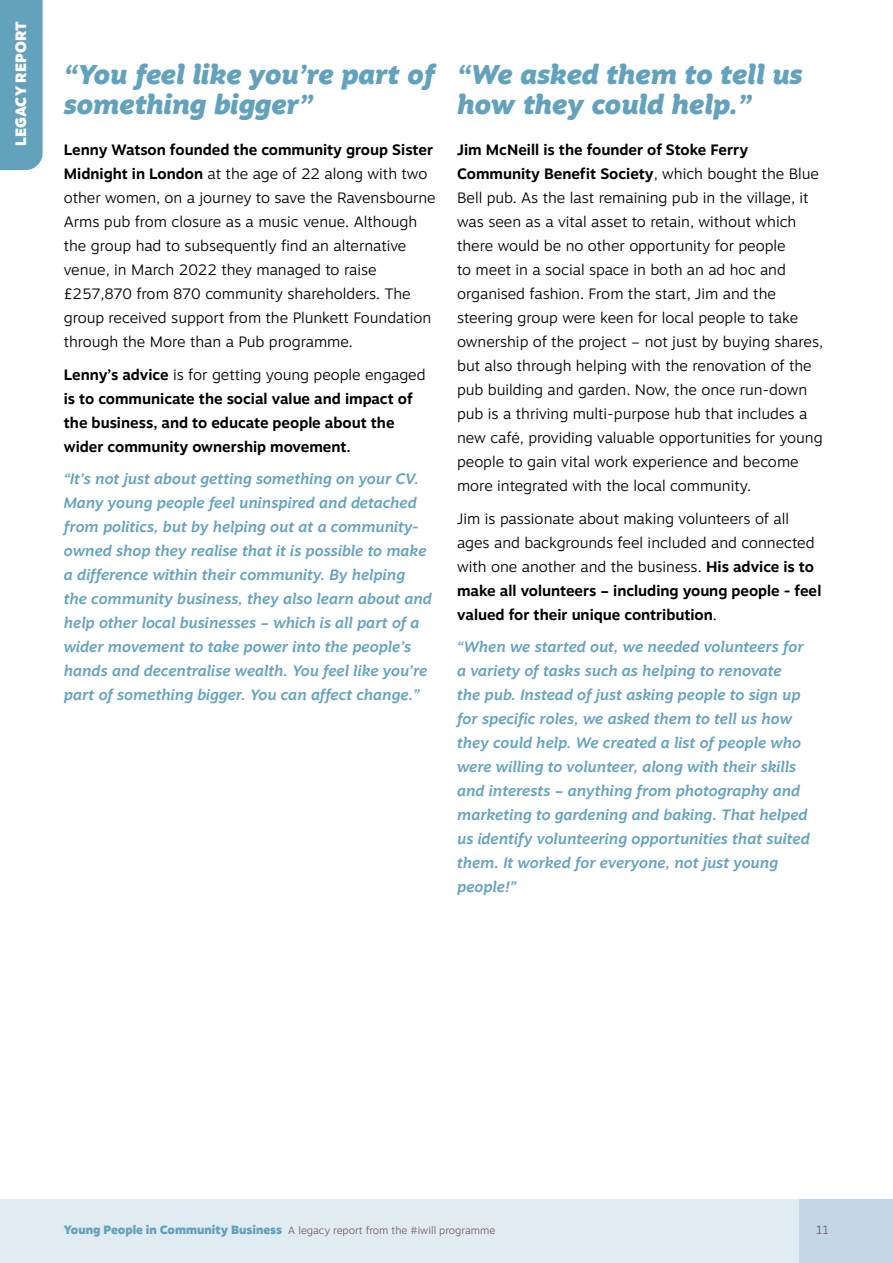
<style>
.page{position:relative;width:893px;height:1263px;background:#fff}
.page>*{position:absolute;margin:0;border:0;box-sizing:border-box;transform-origin:0 0}
.t1{font:italic 900 27px/30px "Motiva Sans";color:#63a2bc}
.t2{font:300 15px/24px "Motiva Sans";color:#000}
.t3{font:italic 500 15px/24px "Motiva Sans";color:#63a2bc}
.t4{font:700 15px/24px "Motiva Sans";color:#000}
.t5{font:900 15px "Motiva Sans";color:#fff}
.t6{font:300 12px "Motiva Sans";color:#766068}
.t7{font:300 10.5px "Motiva Sans";color:#766068}
.s1{font-weight:700}
.s2{font-weight:300}
.s3{font-weight:900;font-size:12px;color:#63a2bc}
</style>
<div class="page">
<div style="left:0;top:1199px;width:893px;height:64px;background:#e1ebf2"></div>
<div style="left:799px;top:1199px;width:94px;height:64px;background:#c3d8e4"></div>
<div style="left:0;top:0;width:43px;height:170px;background:#63a2bc"></div>
<p class="t5" style="left:10px;top:146px;width:127px;rotate:-90deg">LEGACY REPORT</p>
<h1 class="t1" style="left:64px;top:59px;width:373px">“You feel like you’re part of something bigger”</h1>
<p class="t2" style="left:64px;top:138px;width:373px"><span class="s1">Lenny Watson founded the community group Sister Midnight in London</span> at the age of 22 along with two other women, on a journey to save the Ravensbourne Arms pub from closure as a music venue. Although the group had to subsequently find an alternative venue, in March 2022 they managed to raise £257,870 from 870 community shareholders. The group received support from the Plunkett Foundation through the More than a Pub programme.</p>
<p class="t4" style="left:64px;top:362px;width:363px">Lenny’s advice <span class="s2">is for getting young people engaged </span>is to communicate the social value and impact of the business, and to educate people about the wider community ownership movement.</p>
<p class="t3" style="left:64px;top:467px;width:370px">“It’s not just about getting something on your CV.<br>Many young people feel uninspired and detached from politics, but by helping out at a community&shy;owned shop they realise that it is possible to make a difference within their community. By helping the community business, they also learn about and help other local businesses – which is all part of a wider movement to take power into the people’s hands and decentralise wealth. You feel like you’re part of something bigger. You can affect change.”</p>
<h1 class="t1" style="left:457px;top:59px;width:347px">“We asked them to tell us how they could help.”</h1>
<p class="t2" style="left:457px;top:138px;width:368px"><span class="s1">Jim McNeill is the founder of Stoke Ferry Community Benefit Society</span>, which bought the Blue Bell pub. As the last remaining pub in the village, it was seen as a vital asset to retain, without which there would be no other opportunity for people<br>to meet in a social space in both an ad hoc and organised fashion. From the start, Jim and the steering group were keen for local people to take ownership of the project – not just by buying shares, but also through helping with the renovation of the pub building and garden. Now, the once run-down pub is a thriving multi-purpose hub that includes a new café, providing valuable opportunities for young people to gain vital work experience and become more integrated with the local community.</p>
<p class="t2" style="left:457px;top:506px;width:366px">Jim is passionate about making volunteers of all ages and backgrounds feel included and connected with one another and the business. <span class="s1">His advice is to make all volunteers – including young people - feel valued for their unique contribution</span>.</p>
<p class="t3" style="left:457px;top:635px;width:354px">“When we started out, we needed volunteers for a variety of tasks such as helping to renovate<br>the pub. Instead of just asking people to sign up for specific roles, we asked them to tell us how they could help. We created a list of people who were willing to volunteer, along with their skills and interests – anything from photography and marketing to gardening and baking. That helped us identify volunteering opportunities that suited them. It worked for everyone, not just young people!”</p>
<p class="t7" style="left:64px;top:1222px;width:433px"><span class="s3">Young People in Community Business</span> A legacy report from the #iwill programme</p>
<p class="t6" style="left:816px;top:1221px;width:15px">11</p>
</div>
